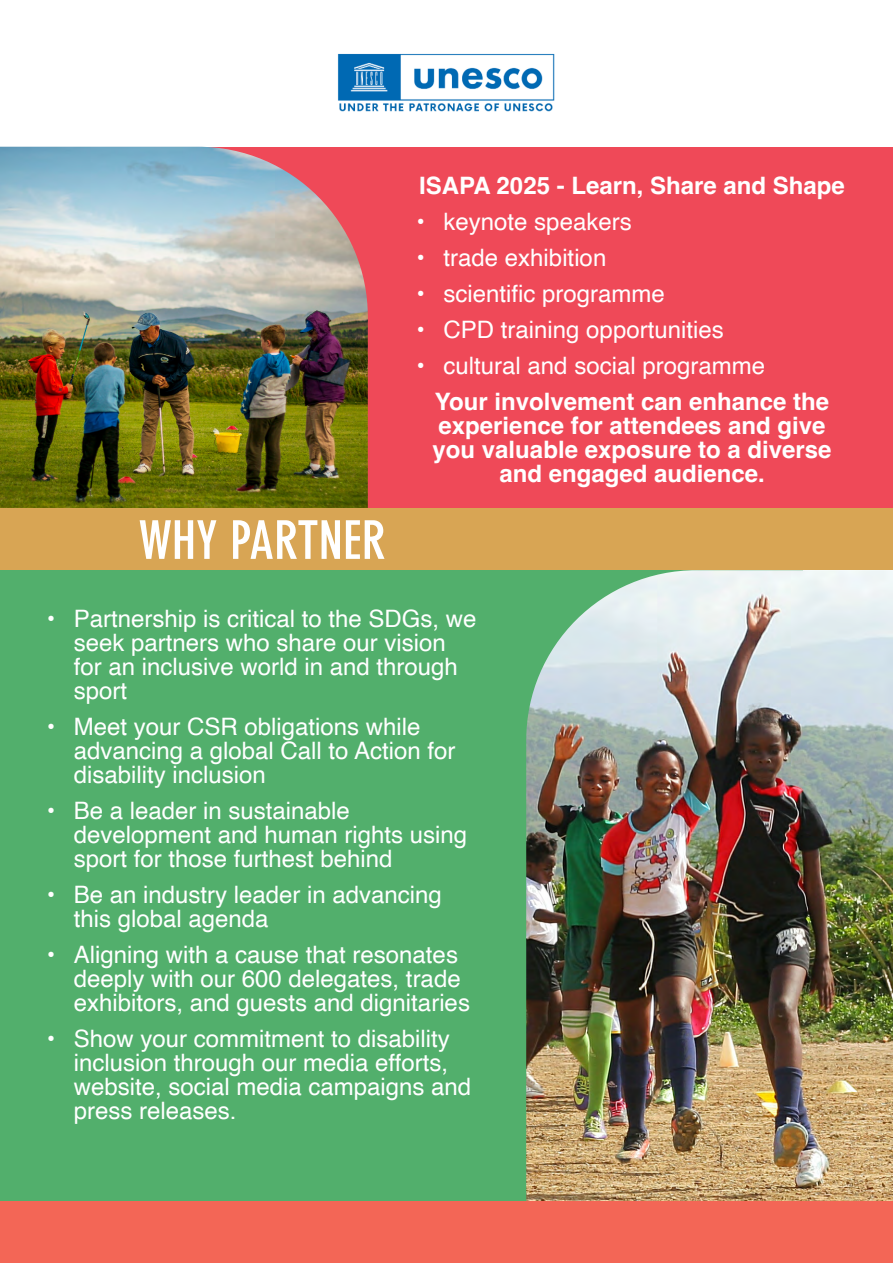
<style>
.page{position:relative;width:893px;height:1263px;background:#fff}
.page>*{position:absolute;margin:0;border:0;box-sizing:border-box;transform-origin:0 0}
.t1{font:700 condensed 52.5px "DIN Neuzeit Grotesk Std";color:#fff}
.t2{font:24px/24px "Helvetica";color:#fff}
.t3{font:700 24px/24px "Helvetica";color:#fff;text-align:center}
</style>
<div class="page">
<div style="left:90px;top:147px;width:803px;height:363px;background:#ef4958"></div>
<div style="left:0;top:548px;width:803px;height:654px;background:#52af6c"></div>
<img style="left:0;top:147px;width:368px;height:361px">
<div style="left:0;top:508px;width:893px;height:62px;background:#d8a554"></div>
<img style="left:526px;top:570px;width:367px;height:632px">
<div style="left:0;top:1202px;width:893px;height:61px;background:#f36656"></div>
<img style="left:337px;top:53px;width:218px;height:59px">
<p class="t1" style="left:139px;top:510px;width:248px">WHY PARTNER</p>
<p class="t3" style="left:419px;top:176px;width:427px">ISAPA 2025 - Learn, Share and Shape</p>
<p class="t2" style="left:417px;top:210px;width:217px">• keynote speakers</p>
<p class="t2" style="left:417px;top:246px;width:191px">• trade exhibition</p>
<p class="t2" style="left:417px;top:282px;width:250px">• scientific programme</p>
<p class="t2" style="left:417px;top:318px;width:309px">• CPD training opportunities</p>
<p class="t2" style="left:417px;top:354px;width:350px">• cultural and social programme</p>
<p class="t3" style="left:433px;top:392px;width:400px">Your involvement can enhance the experience for attendees and give you valuable exposure to a diverse and engaged audience.</p>
<p class="t2" style="left:74px;top:607px;width:404px;text-indent:-27px">• Partnership is critical to the SDGs, we seek partners who share our vision for an inclusive world in and through sport</p>
<p class="t2" style="left:74px;top:715px;width:383px;text-indent:-27px">• Meet your CSR obligations while advancing a global Call to Action for disability inclusion</p>
<p class="t2" style="left:74px;top:799px;width:395px;text-indent:-27px">• Be a leader in sustainable development and human rights using sport for those furthest behind</p>
<p class="t2" style="left:74px;top:883px;width:370px;text-indent:-27px">• Be an industry leader in advancing this global agenda</p>
<p class="t2" style="left:74px;top:943px;width:398px;text-indent:-27px">• Aligning with a cause that resonates deeply with our 600 delegates, trade exhibitors, and guests and dignitaries</p>
<p class="t2" style="left:74px;top:1027px;width:399px;text-indent:-27px">• Show your commitment to disability inclusion through our media efforts, website, social media campaigns and press releases.</p>
</div>
